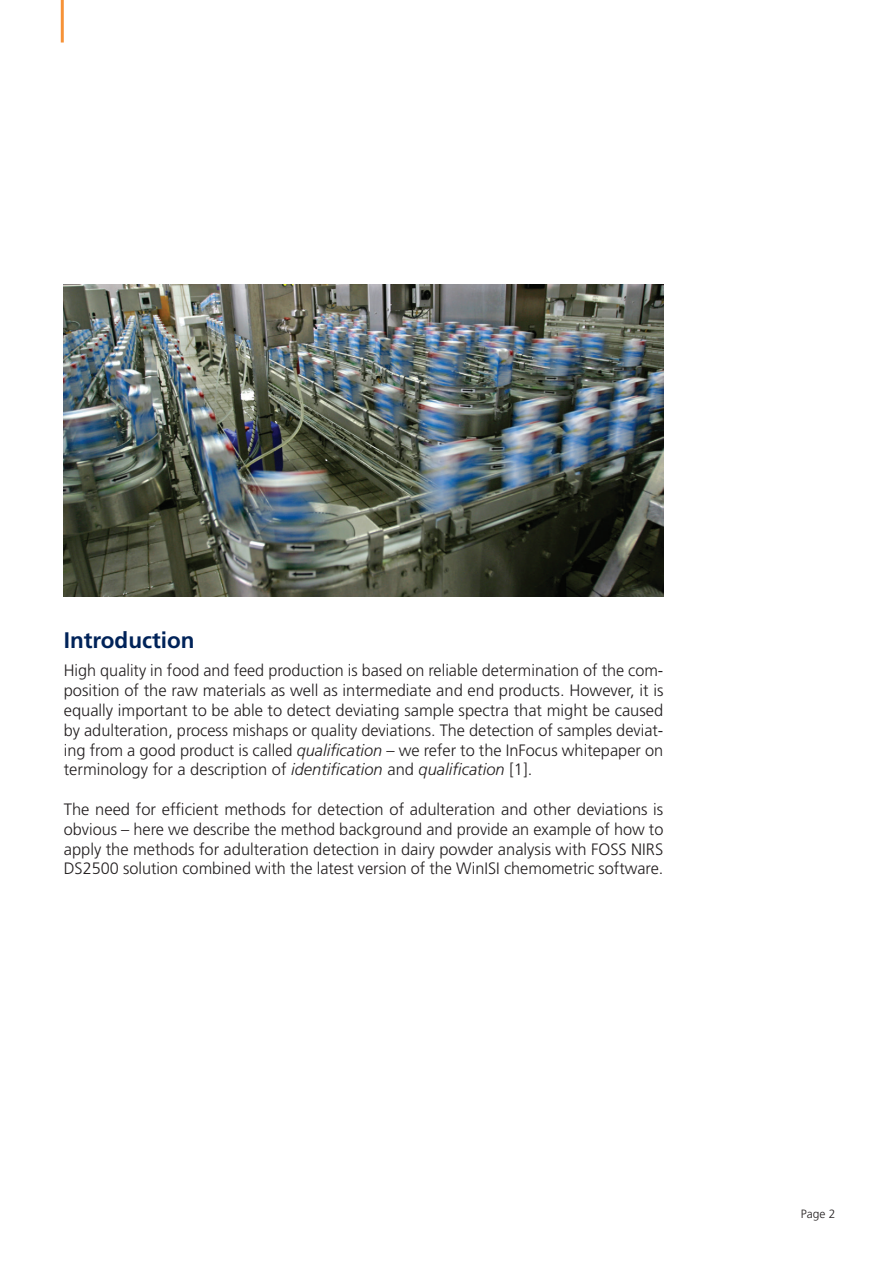
<style>
.page{position:relative;width:893px;height:1263px;background:#fff}
.page>*{position:absolute;margin:0;border:0;box-sizing:border-box;transform-origin:0 0}
.Blå_top_tekst{font:700 22.5px "Frutiger";color:#002359}
.Brød{font:300 16.5px/19.8px "Frutiger";color:#231f20;text-align:justify}
.t1{font:300 12px "Frutiger";color:#231f20}
.s1{font-style:italic}
</style>
<div class="page">
<hr style="left:61px;top:0;width:3px;height:43px;background:#f69238">
<img style="left:64px;top:285px;width:599px;height:312px">
<p class="Blå_top_tekst" style="left:64px;top:627px;width:132px">Introduction</p>
<p class="Brød" style="left:64px;top:661px;width:601px">High quality in food and feed production is based on reliable determination of the com&shy;position of the raw materials as well as intermediate and end products. However, it is equally important to be able to detect deviating sample spectra that might be caused by adulteration, process mishaps or quality deviations. The detection of samples deviat&shy;ing from a good product is called <span class="s1">qualification</span> – we refer to the InFocus whitepaper on terminology for a description of <span class="s1">identification</span> and <span class="s1">qualification</span> [1].</p>
<p class="Brød" style="left:64px;top:799px;width:601px">The need for efficient methods for detection of adulteration and other deviations is obvious – here we describe the method background and provide an example of how to apply the methods for adulteration detection in dairy powder analysis with FOSS NIRS DS2500 solution combined with the latest version of the WinISI chemometric software.</p>
<p class="t1" style="left:801px;top:1207px;width:36px">Page 2</p>
</div>
